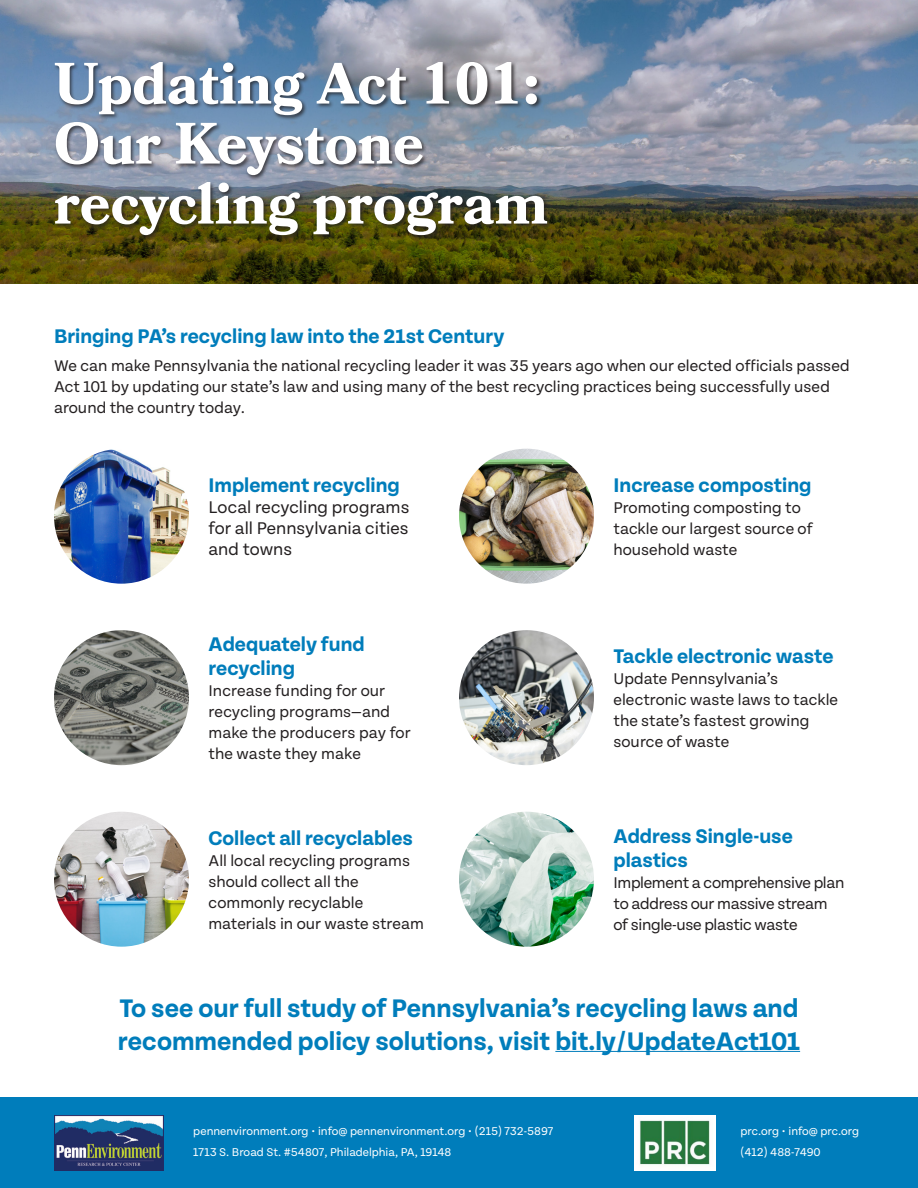
<style>
.page{position:relative;width:918px;height:1188px;background:#fff}
.page>*{position:absolute;margin:0;border:0;box-sizing:border-box;transform-origin:0 0}
.t1{font:700 58.2px/60px "Bookmania";color:#fff}
.t2{font:700 27px/33px "Tenon";color:#007dbb}
.t3{font:700 21px/24.2px "Tenon";color:#007dbb}
.t4{font:18px/21px "Tenon";color:#231f20;text-align:justify}
.t5{font:16.5px/21px "Tenon";color:#231f20}
.t6{font:16.5px/21px "Tenon";letter-spacing:-.02em;color:#231f20}
.t7{font:12px "Tenon";color:#fff}
</style>
<div class="page">
<hr style="left:555px;top:1051px;width:245px;height:1px;background:#007dbb">
<img style="left:54px;top:449px;width:135px;height:135px;border-radius:68px">
<img style="left:459px;top:449px;width:135px;height:135px;border-radius:68px">
<img style="left:54px;top:630px;width:135px;height:135px;border-radius:68px">
<img style="left:459px;top:630px;width:135px;height:135px;border-radius:68px">
<img style="left:54px;top:812px;width:135px;height:135px;border-radius:68px">
<img style="left:459px;top:812px;width:135px;height:135px;border-radius:68px">
<img style="left:0;top:0;width:918px;height:284px">
<div style="left:53px;top:61px;width:500px;height:180px;background:#231f20;opacity:.75"></div>
<div style="left:0;top:1097px;width:918px;height:91px;background:#007dbb"></div>
<img style="left:54px;top:1115px;width:110px;height:55px">
<img style="left:634px;top:1115px;width:81px;height:55px">
<p class="t1" style="left:54px;top:53px;width:496px">Updating Act 101:<br>Our Keystone recycling program</p>
<p class="t3" style="left:54px;top:325px;width:452px">Bringing PA’s recycling law into the 21st Century</p>
<p class="t5" style="left:54px;top:355px;width:797px">We can make Pennsylvania the national recycling leader it was 35 years ago when our elected officials passed<br>Act 101 by updating our state’s law and using many of the best recycling practices being successfully used around the country today.</p>
<p class="t3" style="left:208px;top:474px;width:193px">Implement recycling</p>
<p class="t4" style="left:208px;top:497px;width:202px">Local recycling programs for all Pennsylvania cities and towns</p>
<p class="t3" style="left:208px;top:633px;width:158px">Adequately fund recycling</p>
<p class="t5" style="left:208px;top:681px;width:204px">Increase funding for our recycling programs—and make the producers pay for the waste they make</p>
<p class="t3" style="left:208px;top:826px;width:206px">Collect all recyclables</p>
<p class="t5" style="left:208px;top:850px;width:217px">All local recycling programs should collect all the commonly recyclable materials in our waste stream</p>
<p class="t3" style="left:614px;top:474px;width:200px">Increase composting</p>
<p class="t5" style="left:614px;top:497px;width:201px">Promoting composting to tackle our largest source of household waste</p>
<p class="t3" style="left:614px;top:645px;width:222px">Tackle electronic waste</p>
<p class="t5" style="left:614px;top:668px;width:226px">Update Pennsylvania’s electronic waste laws to tackle the state’s fastest growing source of waste</p>
<p class="t3" style="left:614px;top:825px;width:181px">Address Single-use plastics</p>
<p class="t6" style="left:614px;top:873px;width:232px">Implement a comprehensive plan to address our massive stream of single-use plastic waste</p>
<p class="t2" style="left:118px;top:993px;width:684px">To see our full study of Pennsylvania’s recycling laws and recommended policy solutions, visit bit.ly/UpdateAct101</p>
<p class="t7" style="left:193px;top:1125px;width:362px">pennenvironment.org • info@ pennenvironment.org • (215) 732-5897</p>
<p class="t7" style="left:193px;top:1146px;width:260px">1713 S. Broad St. #54807, Philadelphia, PA, 19148</p>
<p class="t7" style="left:741px;top:1125px;width:120px">prc.org • info@ prc.org</p>
<p class="t7" style="left:741px;top:1146px;width:82px">(412) 488-7490</p>
</div>
